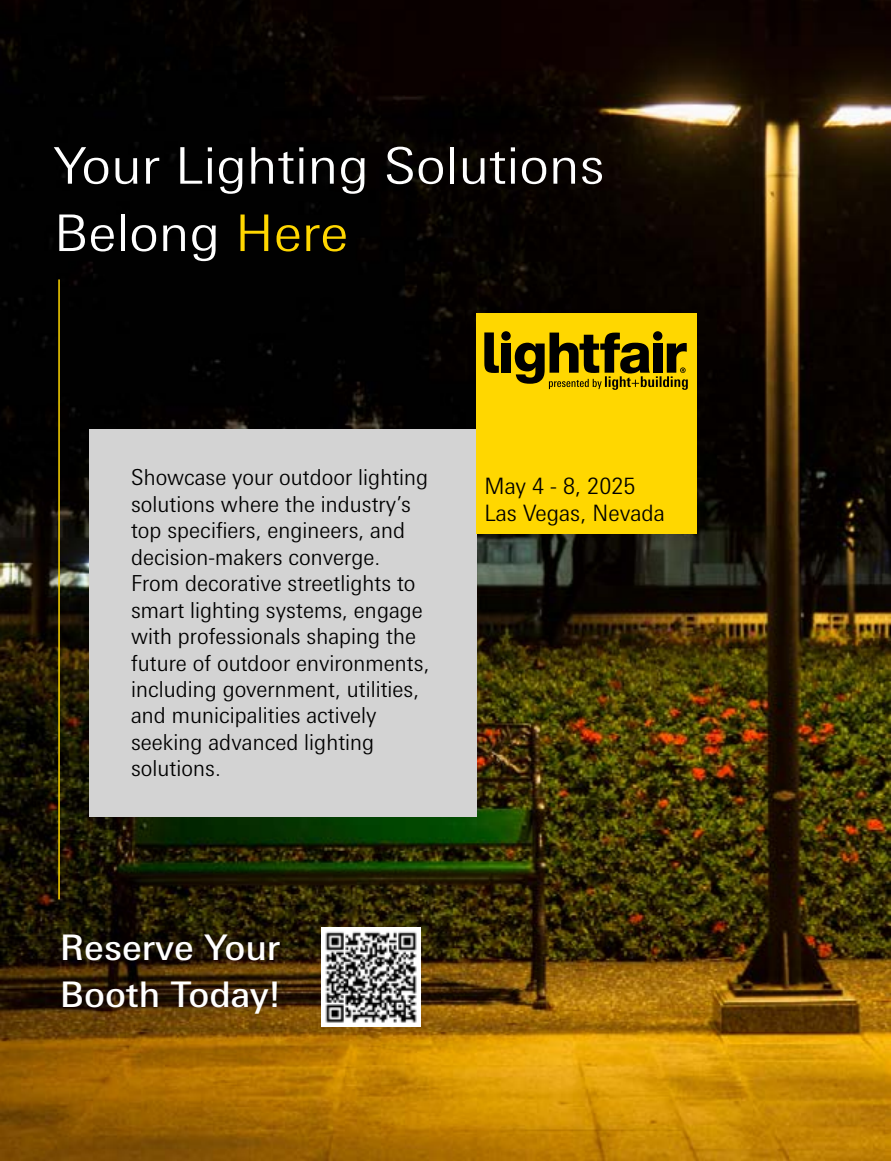
<style>
.page{position:relative;width:891px;height:1161px;background:#fff}
.page>*{position:absolute;margin:0;border:0;box-sizing:border-box;transform-origin:0 0}
.t1{font:300 50.55px/67.3px "Messe Univers";color:#fff;scale:1.11 1}
.t2{font:35.25px/47px "Messe Univers";color:#fff;scale:1.11 1}
.t3{font:300 22.65px/27.2px "Messe Univers";color:#000}
.t4{font:300 22.05px/26.4px "Messe Univers";color:#000}
.s1{color:#ffd700}
</style>
<div class="page">
<img style="left:0;top:0;width:891px;height:1161px">
<div style="left:89px;top:429px;width:388px;height:388px;background:#d3d3d3"></div>
<div style="left:476px;top:313px;width:221px;height:220px;background:#ffd700"></div>
<div style="left:501px;top:344px;width:10px;height:29px;background:#000"></div>
<svg style="left:484px;top:332px;width:15px;height:41px"></svg>
<svg style="left:501px;top:331px;width:10px;height:10px"></svg>
<svg style="left:515px;top:333px;width:173px;height:57px"></svg>
<img style="left:322px;top:928px;width:99px;height:99px">
<hr style="left:58px;top:279px;width:2px;height:620px;background:#ffd700">
<h1 class="t1" style="left:54px;top:131px;width:498px">Your Lighting Solutions<br>Belong <span class="s1">Here</span></h1>
<p class="t4" style="left:131px;top:464px;width:300px">Showcase your outdoor lighting solutions where the industry’s top specifiers, engineers, and decision-makers converge.<br>From decorative streetlights to smart lighting systems, engage with professionals shaping the future of outdoor environments, including government, utilities, and municipalities actively seeking advanced lighting solutions.</p>
<p class="t3" style="left:484px;top:472px;width:182px">May 4 - 8, 2025<br>Las Vegas, Nevada</p>
<h2 class="t2" style="left:60px;top:924px;width:201px">Reserve Your<br>Booth Today!</h2>
</div>
